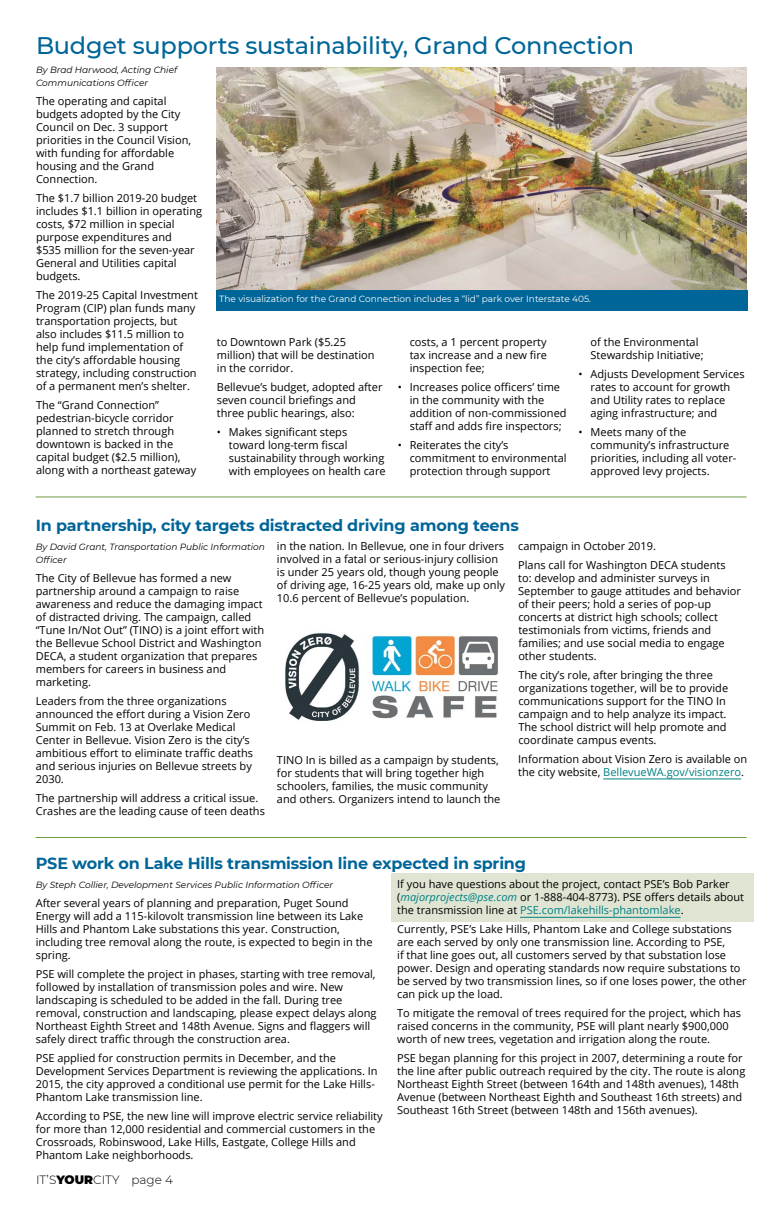
<style>
.page{position:relative;width:783px;height:1206px;background:#fff}
.page>*{position:absolute;margin:0;border:0;box-sizing:border-box;transform-origin:0 0}
.t1{font:500 24px "Montserrat";letter-spacing:-.01em;color:#006598}
.t2{font:700 16px "Montserrat";letter-spacing:-.01em;color:#006598}
.t3{font:300 12px "Montserrat";color:#000}
.t4{font:11px/13px "Open Sans";color:#000}
.t5{font:italic 9px/13px "Montserrat";color:#000}
.t6{font:9px "Montserrat";color:#fff}
.s1{color:#008084}
.s2{font-style:italic;color:#008084}
.s3{font-weight:900}
</style>
<div class="page">
<div style="left:391px;top:874px;width:363px;height:48px;background:#e0e5d3"></div>
<hr style="left:520px;top:917px;width:161px;height:1px;background:#008084">
<hr style="left:36px;top:497px;width:711px;height:1px;background:#6d9a3f">
<hr style="left:36px;top:837px;width:711px;height:1px;background:#6d9a3f">
<img style="left:217px;top:67px;width:530px;height:223px">
<hr style="left:603px;top:779px;width:138px;height:1px;background:#008084">
<img style="left:285px;top:633px;width:213px;height:88px">
<div style="left:216px;top:290px;width:531px;height:21px;background:#006598"></div>
<h1 class="t1" style="left:36px;top:29px;width:600px">Budget supports sustainability, Grand Connection</h1>
<p class="t5" style="left:36px;top:63px;width:143px">By Brad Harwood, Acting Chief<br>Communications Officer</p>
<p class="t4" style="left:36px;top:94px;width:157px">The operating and capital budgets adopted by the City<br>Council on Dec. 3 support priorities in the Council Vision, with funding for affordable housing and the Grand<br>Connection.</p>
<p class="t4" style="left:36px;top:191px;width:168px">The $1.7 billion 2019-20 budget includes $1.1 billion in operating costs, $72 million in special purpose expenditures and<br>$535 million for the seven-year<br>General and Utilities capital budgets.</p>
<p class="t4" style="left:36px;top:288px;width:163px">The 2019-25 Capital Investment<br>Program (CIP) plan funds many transportation projects, but also includes $11.5 million to help fund implementation of the city’s affordable housing strategy, including construction of a permanent men’s shelter.</p>
<p class="t4" style="left:36px;top:398px;width:162px">The “Grand Connection” pedestrian-bicycle corridor planned to stretch through downtown is backed in the capital budget ($2.5 million), along with a northeast gateway</p>
<p class="t6" style="left:219px;top:293px;width:373px">The visualization for the Grand Connection includes a “lid” park over Interstate 405.</p>
<p class="t4" style="left:217px;top:336px;width:159px">to Downtown Park ($5.25 million) that will be destination in the corridor.</p>
<p class="t4" style="left:217px;top:381px;width:167px">Bellevue’s budget, adopted after seven council briefings and three public hearings, also:</p>
<p class="t4" style="left:229px;top:426px;width:158px;text-indent:-12px">• Makes significant steps toward long-term fiscal sustainability through working with employees on health care</p>
<p class="t4" style="left:591px;top:336px;width:115px">of the Environmental<br>Stewardship Initiative;</p>
<p class="t4" style="left:591px;top:368px;width:156px;text-indent:-12px">• Adjusts Development Services rates to account for growth and Utility rates to replace aging infrastructure; and</p>
<p class="t4" style="left:591px;top:426px;width:147px;text-indent:-12px">• Meets many of the community’s infrastructure priorities, including all voter&shy;approved levy projects.</p>
<p class="t4" style="left:410px;top:336px;width:139px;text-align:justify">costs, a 1 percent property tax increase and a new fire inspection fee;</p>
<p class="t4" style="left:410px;top:381px;width:158px;text-indent:-12px">• Increases police officers’ time in the community with the addition of non-commissioned staff and adds fire inspectors;</p>
<p class="t4" style="left:410px;top:439px;width:158px;text-indent:-12px">• Reiterates the city’s commitment to environmental protection through support</p>
<h2 class="t2" style="left:36px;top:514px;width:485px">In partnership, city targets distracted driving among teens</h2>
<p class="t5" style="left:36px;top:540px;width:231px">By David Grant, Transportation Public Information<br>Officer</p>
<p class="t4" style="left:36px;top:571px;width:230px">The City of Bellevue has formed a new partnership around a campaign to raise awareness and reduce the damaging impact of distracted driving. The campaign, called “Tune In/Not Out” (TINO) is a joint effort with the Bellevue School District and Washington DECA, a student organization that prepares members for careers in business and marketing.</p>
<p class="t4" style="left:36px;top:694px;width:219px">Leaders from the three organizations announced the effort during a Vision Zero Summit on Feb. 13 at Overlake Medical Center in Bellevue. Vision Zero is the city’s ambitious effort to eliminate traffic deaths and serious injuries on Bellevue streets by 2030.</p>
<p class="t4" style="left:36px;top:791px;width:231px">The partnership will address a critical issue.<br>Crashes are the leading cause of teen deaths</p>
<p class="t4" style="left:277px;top:539px;width:230px">in the nation. In Bellevue, one in four drivers involved in a fatal or serious-injury collision is under 25 years old, though young people of driving age, 16-25 years old, make up only 10.6 percent of Bellevue’s population.</p>
<p class="t4" style="left:518px;top:536px;width:209px;line-height:19px">campaign in October 2019.<br>Plans call for Washington DECA students</p>
<p class="t4" style="left:518px;top:571px;width:224px">to: develop and administer surveys in September to gauge attitudes and behavior of their peers; hold a series of pop-up concerts at district high schools; collect testimonials from victims, friends and families; and use social media to engage other students.</p>
<p class="t4" style="left:518px;top:668px;width:211px">The city’s role, after bringing the three organizations together, will be to provide communications support for the TINO In campaign and to help analyze its impact.<br>The school district will help promote and coordinate campus events.</p>
<p class="t4" style="left:518px;top:752px;width:231px">Information about Vision Zero is available on the city website, <span class="s1">BellevueWA.gov/visionzero</span>.</p>
<p class="t4" style="left:277px;top:753px;width:225px">TINO In is billed as a campaign by students, for students that will bring together high schoolers, families, the music community and others. Organizers intend to launch the</p>
<h2 class="t2" style="left:36px;top:852px;width:492px">PSE work on Lake Hills transmission line expected in spring</h2>
<p class="t5" style="left:36px;top:878px;width:299px">By Steph Collier, Development Services Public Information Officer</p>
<p class="t4" style="left:36px;top:897px;width:338px">After several years of planning and preparation, Puget Sound Energy will add a 115-kilovolt transmission line between its Lake Hills and Phantom Lake substations this year. Construction, including tree removal along the route, is expected to begin in the spring.</p>
<p class="t4" style="left:36px;top:968px;width:342px">PSE will complete the project in phases, starting with tree removal, followed by installation of transmission poles and wire. New landscaping is scheduled to be added in the fall. During tree removal, construction and landscaping, please expect delays along Northeast Eighth Street and 148th Avenue. Signs and flaggers will safely direct traffic through the construction area.</p>
<p class="t4" style="left:36px;top:1052px;width:343px">PSE applied for construction permits in December, and the Development Services Department is reviewing the applications. In 2015, the city approved a conditional use permit for the Lake Hills-Phantom Lake transmission line.</p>
<p class="t4" style="left:36px;top:1110px;width:348px">According to PSE, the new line will improve electric service reliability for more than 12,000 residential and commercial customers in the Crossroads, Robinswood, Lake Hills, Eastgate, College Hills and Phantom Lake neighborhoods.</p>
<p class="t4" style="left:397px;top:878px;width:348px">If you have questions about the project, contact PSE’s Bob Parker (<span class="s2">majorprojects@pse.com</span> or 1-888-404-8773). PSE offers details about the transmission line at <span class="s1">PSE.com/lakehills-phantomlake</span>.</p>
<p class="t4" style="left:397px;top:923px;width:351px">Currently, PSE’s Lake Hills, Phantom Lake and College substations are each served by only one transmission line. According to PSE,<br>if that line goes out, all customers served by that substation lose power. Design and operating standards now require substations to be served by two transmission lines, so if one loses power, the other can pick up the load.</p>
<p class="t4" style="left:397px;top:1007px;width:346px">To mitigate the removal of trees required for the project, which has raised concerns in the community, PSE will plant nearly $900,000 worth of new trees, vegetation and irrigation along the route.</p>
<p class="t4" style="left:397px;top:1052px;width:350px">PSE began planning for this project in 2007, determining a route for the line after public outreach required by the city. The route is along Northeast Eighth Street (between 164th and 148th avenues), 148th Avenue (between Northeast Eighth and Southeast 16th streets) and Southeast 16th Street (between 148th and 156th avenues).</p>
<p class="t3" style="left:36px;top:1171px;width:138px">IT’S<span class="s3">YOUR</span>CITY page 4</p>
</div>
